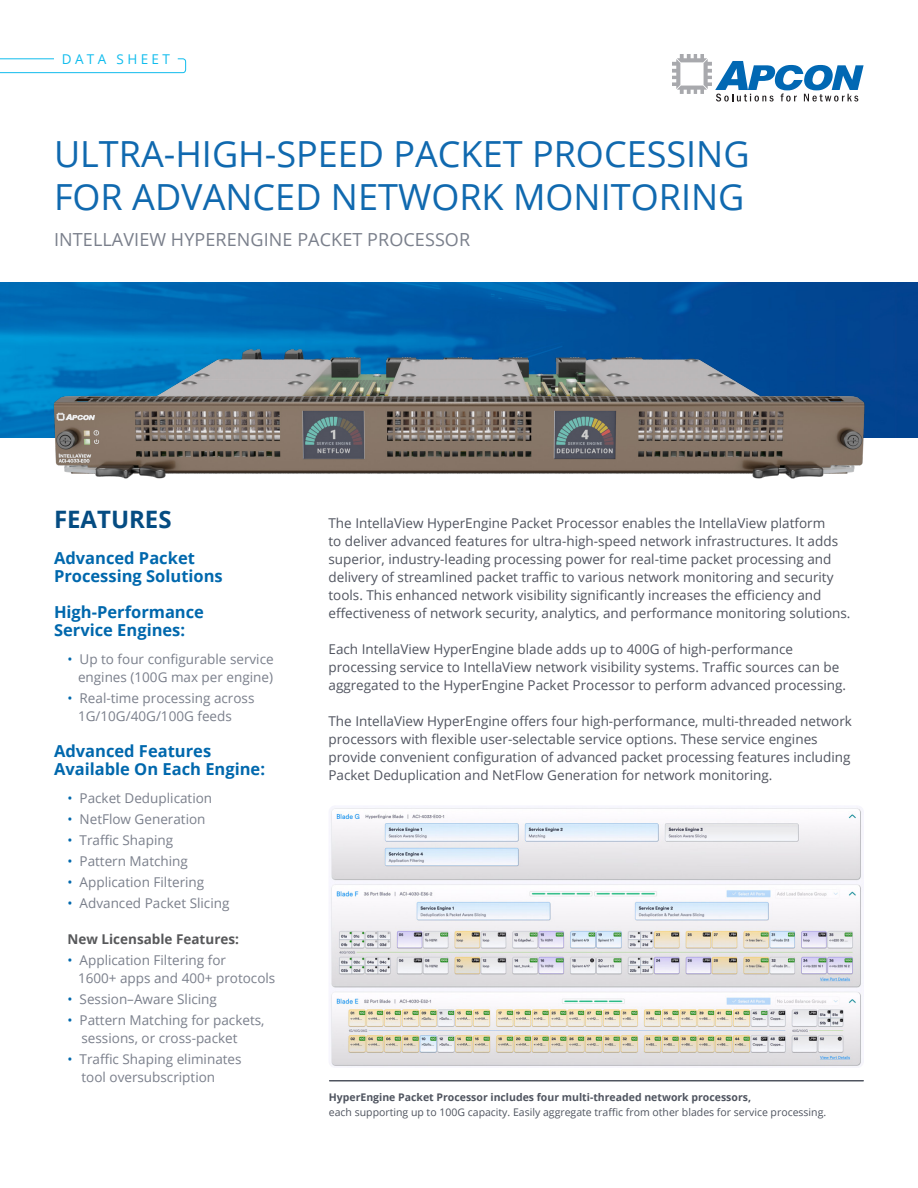
<style>
.page{position:relative;width:918px;height:1188px;background:#fff}
.page>*{position:absolute;margin:0;border:0;box-sizing:border-box;transform-origin:0 0}
.t1{font:36px "Open Sans";color:#1069af}
.t2{font:700 24px "Open Sans";color:#054c82}
.Header_small{font:18px "Open Sans";letter-spacing:.005em;color:#7a7f8b}
.Header_small-2{font:700 16.5px/18px "Open Sans";color:#0068ad}
.Text{font:13.5px/18px "Open Sans";color:#50545f}
.Text-2{font:13.5px/18px "Open Sans";color:#7a7f8b;text-align:right}
.Text-3{font:700 13.5px "Open Sans";color:#57585a}
.t3{font:13.5px "Open Sans";letter-spacing:.25em;color:#10bced}
.Picture_text{font:10.5px/15px "Open Sans";color:#4f545f}
.s1{color:#0068ad}
.s2{font-weight:700}
</style>
<div class="page">
<svg style="left:672px;top:54px;width:192px;height:48px"></svg>
<svg style="left:0;top:58px;width:186px;height:15px"></svg>
<img style="left:331px;top:806px;width:533px;height:261px">
<img style="left:0;top:282px;width:918px;height:156px">
<img style="left:39px;top:318px;width:836px;height:161px">
<hr style="left:330px;top:1080px;width:533px;height:2px;background:#4f545f">
<p class="t3" style="left:62px;top:50px;width:110px">DATA SHEET</p>
<p class="t1" style="left:54px;top:129px;width:697px">ULTRA-HIGH-SPEED PACKET PROCESSING</p>
<p class="t1" style="left:54px;top:172px;width:692px">FOR ADVANCED NETWORK MONITORING</p>
<p class="Header_small" style="left:54px;top:227px;width:418px">INTELLAVIEW HYPERENGINE PACKET PROCESSOR</p>
<p class="t2" style="left:54px;top:502px;width:119px">FEATURES</p>
<p class="Header_small-2" style="left:54px;top:549px;width:170px">Advanced Packet<br>Processing Solutions</p>
<p class="Header_small-2" style="left:54px;top:603px;width:152px">High-Performance<br>Service Engines:</p>
<p class="Text-2" style="left:68px;top:650px;width:208px"><span class="s1">•</span> -Up to four configurable service engines (100G max per engine)</p>
<p class="Text-2" style="left:68px;top:689px;width:189px"><span class="s1">•</span> Real-time processing across</p>
<p class="Text-2" style="left:78px;top:707px;width:155px">1G/10G/40G/100G feeds</p>
<p class="Header_small-2" style="left:54px;top:741px;width:213px">Advanced Features<br>Available On Each Engine:</p>
<p class="Text-2" style="left:68px;top:788px;width:146px"><span class="s1">•</span> -Packet Deduplication</p>
<p class="Text-2" style="left:68px;top:809px;width:140px"><span class="s1">•</span> NetFlow Generation</p>
<p class="Text-2" style="left:68px;top:830px;width:107px"><span class="s1">•</span> Traffic Shaping</p>
<p class="Text-2" style="left:68px;top:851px;width:122px"><span class="s1">•</span> Pattern Matching</p>
<p class="Text-2" style="left:68px;top:872px;width:138px"><span class="s1">•</span> Application Filtering</p>
<p class="Text-2" style="left:68px;top:893px;width:164px"><span class="s1">•</span> Advanced Packet Slicing</p>
<p class="Text-3" style="left:68px;top:929px;width:173px">New Licensable Features:</p>
<p class="Text-2" style="left:68px;top:950px;width:160px"><span class="s1">•</span> -Application Filtering for</p>
<p class="Text-2" style="left:78px;top:968px;width:199px">1600+ apps and 400+ protocols</p>
<p class="Text-2" style="left:68px;top:989px;width:151px"><span class="s1">•</span> Session–Aware Slicing</p>
<p class="Text-2" style="left:68px;top:1010px;width:199px"><span class="s1">•</span> Pattern Matching for packets,</p>
<p class="Text-2" style="left:82px;top:1028px;width:158px">sessions, or cross-packet</p>
<p class="Text-2" style="left:82px;top:1049px;width:162px;text-align:left;text-indent:-14px"><span class="s1">•</span> Traffic Shaping eliminates tool oversubscription</p>
<p class="Text" style="left:328px;top:514px;width:523px">The IntellaView HyperEngine Packet Processor enables the IntellaView platform<br>to deliver advanced features for ultra-high-speed network infrastructures. It adds superior, industry-leading processing power for real-time packet processing and delivery of streamlined packet traffic to various network monitoring and security tools. This enhanced network visibility significantly increases the efficiency and effectiveness of network security, analytics, and performance monitoring solutions.</p>
<p class="Text" style="left:328px;top:640px;width:519px">Each IntellaView HyperEngine blade adds up to 400G of high-performance processing service to IntellaView network visibility systems. Traffic sources can be aggregated to the HyperEngine Packet Processor to perform advanced processing.</p>
<p class="Text" style="left:328px;top:712px;width:525px">The IntellaView HyperEngine offers four high-performance, multi-threaded network processors with flexible user-selectable service options. These service engines provide convenient configuration of advanced packet processing features including Packet Deduplication and NetFlow Generation for network monitoring.</p>
<p class="Picture_text" style="left:329px;top:1089px;width:499px"><span class="s2">HyperEngine Packet Processor includes four multi-threaded network processors,<br></span>each supporting up to 100G capacity. Easily aggregate traffic from other blades for service processing.</p>
</div>
